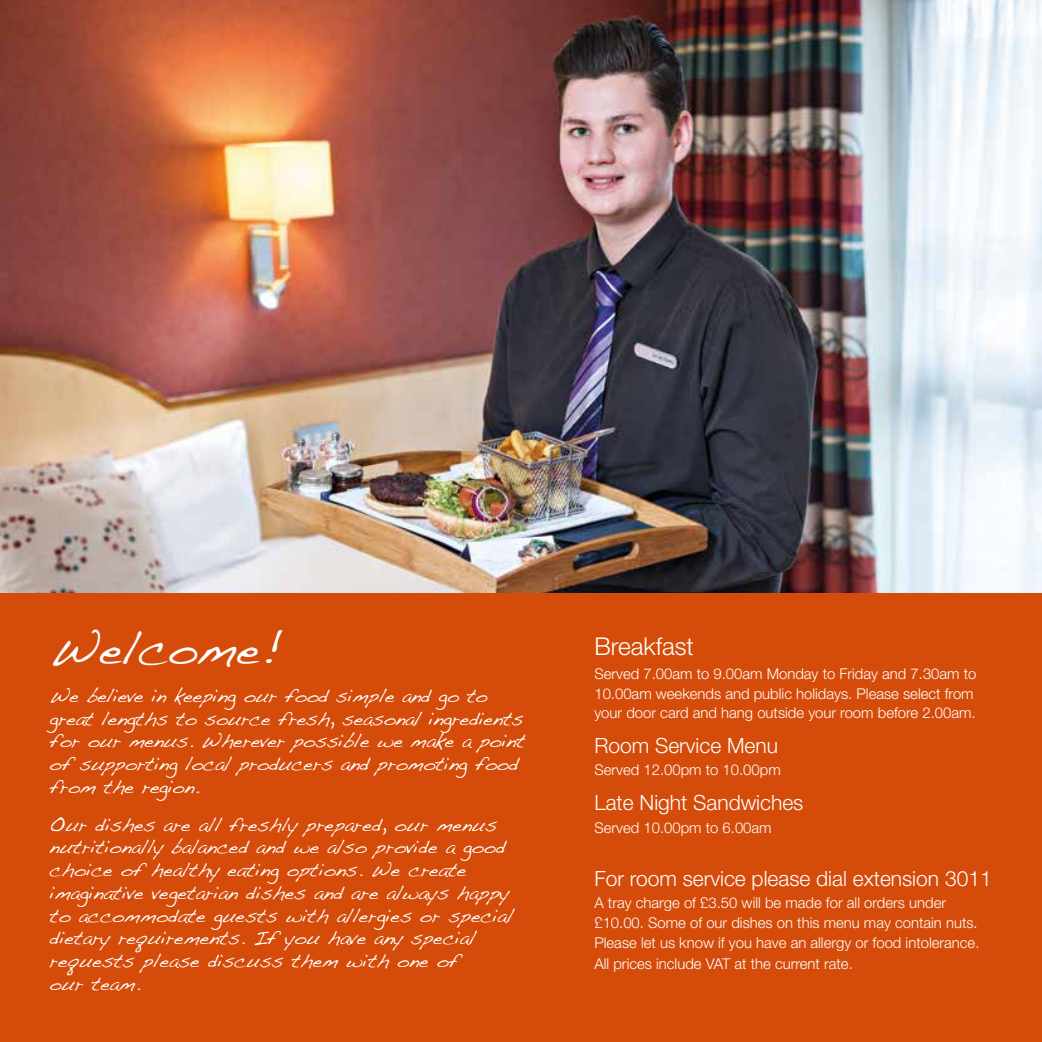
<style>
.page{position:relative;width:1042px;height:1042px;background:#fff}
.page>*{position:absolute;margin:0;border:0;box-sizing:border-box;transform-origin:0 0}
.t1{font:47.25px "Handwriting Dakota";color:#fff}
.t2{font:300 24.5px "Helvetica Neue LT Std";color:#fff}
.t3{font:300 21px "Helvetica Neue LT Std";color:#fff}
.t4{font:19.25px/22.8px "Handwriting Dakota";color:#fff}
.t5{font:300 14.88px/20.1px "Helvetica Neue LT Std";color:#fff}
</style>
<div class="page">
<img style="left:0;top:0;width:1042px;height:594px">
<div style="left:0;top:594px;width:1042px;height:448px;background:#d54b0a"></div>
<h1 class="t1" style="left:50px;top:620px;width:234px">Welcome!</h1>
<p class="t4" style="left:50px;top:684px;width:477px">We believe in keeping our food simple and go to great lengths to source fresh, seasonal ingredients for our menus. Wherever possible we make a point of supporting local producers and promoting food from the region.</p>
<p class="t4" style="left:50px;top:812px;width:465px">Our dishes are all freshly prepared, our menus nutritionally balanced and we also provide a good choice of healthy eating options. We create imaginative vegetarian dishes and are always happy to accommodate guests with allergies or special dietary requirements. If you have any special requests please discuss them with one of<br>our team.</p>
<p class="t2" style="left:594px;top:631px;width:101px">Breakfast</p>
<p class="t5" style="left:594px;top:664px;width:383px;line-height:19.2px">Served 7.00am to 9.00am Monday to Friday and 7.30am to<br>10.00am weekends and public holidays. Please select from your door card and hang outside your room before 2.00am.</p>
<p class="t3" style="left:594px;top:732px;width:185px">Room Service Menu</p>
<p class="t5" style="left:594px;top:760px;width:188px">Served 12.00pm to 10.00pm</p>
<p class="t3" style="left:594px;top:790px;width:210px">Late Night Sandwiches</p>
<p class="t5" style="left:594px;top:817px;width:179px">Served 10.00pm to 6.00am</p>
<p class="t3" style="left:594px;top:865px;width:399px">For room service please dial extension 3011</p>
<p class="t5" style="left:594px;top:892px;width:386px">A tray charge of £3.50 will be made for all orders under £10.00. Some of our dishes on this menu may contain nuts.<br>Please let us know if you have an allergy or food intolerance.<br>All prices include VAT at the current rate.</p>
</div>
